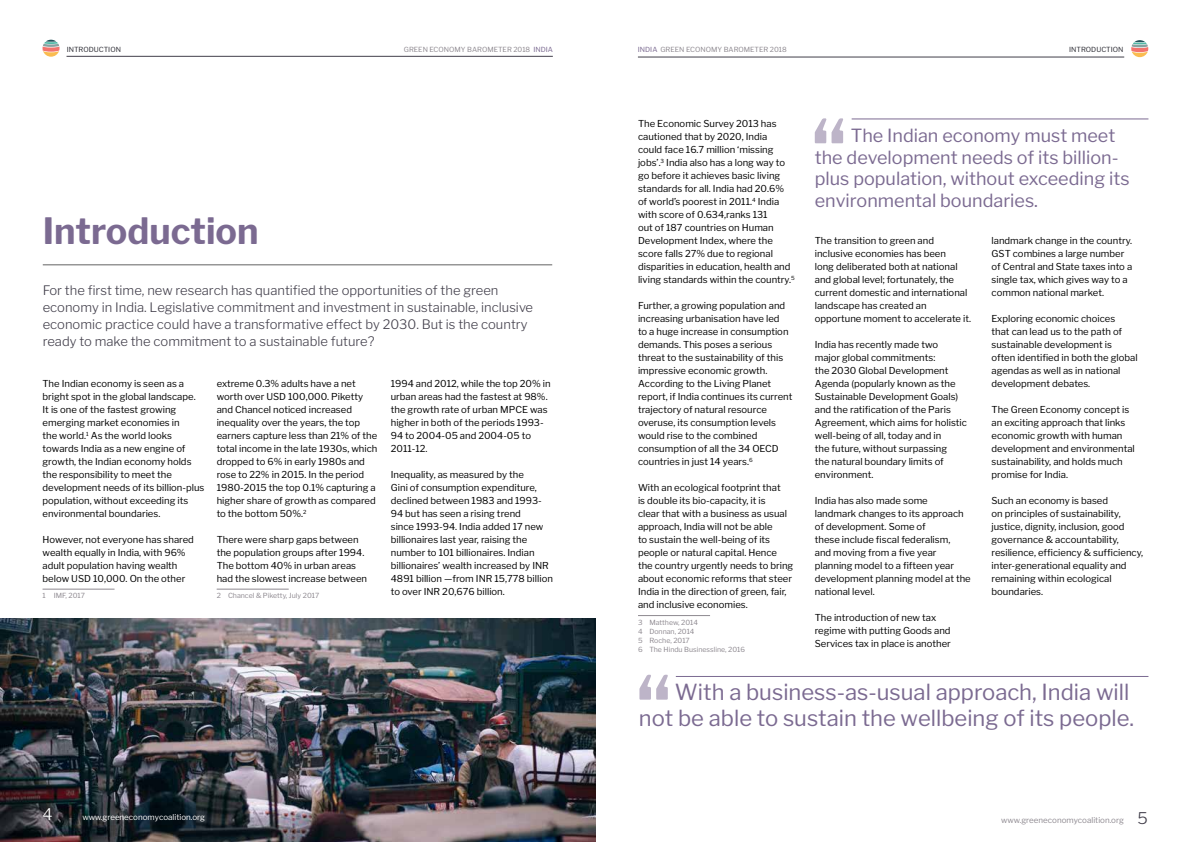
<style>
.page{position:relative;width:1191px;height:842px;background:#fff}
.page>*{position:absolute;margin:0;border:0;box-sizing:border-box;transform-origin:0 0}
.t1{font:700 36px "Libre Franklin";color:#7b6a91}
.t2{font:22px/26.4px "Libre Franklin";color:#7b6a91;text-align:right}
.t3{font:18px/21.6px "Libre Franklin";color:#7b6a91}
.t4{font:300 16px "Libre Franklin";color:#fff}
.t5{font:300 13px/17px "Libre Franklin";color:#413e4a}
.t6{font:9.5px/13px "Libre Franklin";color:#000}
.t7{font:8px "Libre Franklin";color:#8e8990}
.t8{font:8px "Libre Franklin";color:#fff}
.t9{font:7px/9px "Libre Franklin";color:#8e8990}
.t10{font:7px "Libre Franklin";color:#2d2d35}
.s1{color:#7b6a91}
.s2{font-weight:300;font-size:16px;color:#413e4a}
</style>
<div class="page">
<hr style="left:67px;top:56px;width:486px;height:1px;background:#413e4a">
<hr style="left:638px;top:57px;width:486px;height:1px;background:#413e4a">
<img style="left:0;top:618px;width:595px;height:224px">
<hr style="left:43px;top:589px;width:72px;height:1px;background:#8e8990">
<hr style="left:217px;top:589px;width:72px;height:1px;background:#8e8990">
<svg style="left:639px;top:675px;width:29px;height:25px"></svg>
<hr style="left:676px;top:676px;width:472px;height:1px;background:#7b6a91">
<svg style="left:43px;top:40px;width:17px;height:17px"></svg>
<hr style="left:638px;top:615px;width:72px;height:1px;background:#8e8990">
<svg style="left:1131px;top:40px;width:17px;height:17px"></svg>
<hr style="left:43px;top:265px;width:509px;height:1px;background:#000101">
<hr style="left:851px;top:118px;width:297px;height:1px;background:#7b6a91">
<svg style="left:814px;top:118px;width:29px;height:25px"></svg>
<p class="t10" style="left:67px;top:46px;width:56px">INTRODUCTION</p>
<p class="t9" style="left:404px;top:45px;width:150px">GREEN ECONOMY BAROMETER 2018 <span class="s1">INDIA</span></p>
<p class="t9" style="left:638px;top:45px;width:150px"><span class="s1">INDIA</span> GREEN ECONOMY BAROMETER 2018</p>
<p class="t10" style="left:1069px;top:45px;width:56px">INTRODUCTION</p>
<h1 class="t1" style="left:43px;top:209px;width:217px">Introduction</h1>
<p class="t5" style="left:43px;top:282px;width:492px">For the first time, new research has quantified the opportunities of the green economy in India. Legislative commitment and investment in sustainable, inclusive economic practice could have a transformative effect by 2030. But is the country ready to make the commitment to a sustainable future?</p>
<p class="t6" style="left:43px;top:377px;width:163px">The Indian economy is seen as a bright spot in the global landscape.<br>It is one of the fastest growing emerging market economies in<br>the world.<sup>1</sup> As the world looks towards India as a new engine of growth, the Indian economy holds the responsibility to meet the development needs of its billion-plus population, without exceeding its environmental boundaries.</p>
<p class="t6" style="left:43px;top:533px;width:153px">However, not everyone has shared wealth equally in India, with 96% adult population having wealth below USD 10,000. On the other</p>
<p class="t9" style="left:43px;top:591px;width:44px">1 IMF, 2017</p>
<p class="t6" style="left:217px;top:377px;width:162px">extreme 0.3% adults have a net worth over USD 100,000. Piketty and Chancel noticed increased inequality over the years, the top earners capture less than 21% of the total income in the late 1930s, which dropped to 6% in early 1980s and rose to 22% in 2015. In the period<br>1980-2015 the top 0.1% capturing a higher share of growth as compared to the bottom 50%.<sup>2</sup></p>
<p class="t6" style="left:217px;top:533px;width:152px">There were sharp gaps between the population groups after 1994.<br>The bottom 40% in urban areas had the slowest increase between</p>
<p class="t9" style="left:217px;top:591px;width:104px">2 Chancel &amp; Piketty, July 2017</p>
<p class="t6" style="left:391px;top:377px;width:161px">1994 and 2012, while the top 20% in urban areas had the fastest at 98%. the growth rate of urban MPCE was higher in both of the periods 1993-<br>94 to 2004-05 and 2004-05 to<br>2011-12.</p>
<p class="t6" style="left:391px;top:468px;width:164px">Inequality, as measured by the<br>Gini of consumption expenditure, declined between 1983 and 1993- 94 but has seen a rising trend<br>since 1993-94. India added 17 new billionaires last year, raising the number to 101 billionaires. Indian billionaires’ wealth increased by INR 4891 billion —from INR 15,778 billion to over INR 20,676 billion.</p>
<p class="t6" style="left:638px;top:117px;width:158px">The Economic Survey 2013 has cautioned that by 2020, India<br>could face 16.7 million ‘missing jobs’.<sup>3</sup> India also has a long way to go before it achieves basic living standards for all. India had 20.6% of world’s poorest in 2011.<sup>4</sup> India with score of 0.634,ranks 131<br>out of 187 countries on Human<br>Development Index, where the score falls 27% due to regional disparities in education, health and living standards within the country.<sup>5</sup></p>
<p class="t6" style="left:638px;top:299px;width:156px">Further, a growing population and increasing urbanisation have led<br>to a huge increase in consumption demands. This poses a serious threat to the sustainability of this impressive economic growth.<br>According to the Living Planet report, if India continues its current trajectory of natural resource overuse, its consumption levels would rise to the combined consumption of all the 34 OECD countries in just 14 years.<sup>6</sup></p>
<p class="t6" style="left:638px;top:481px;width:157px">With an ecological footprint that<br>is double its bio-capacity, it is<br>clear that with a business as usual approach, India will not be able<br>to sustain the well-being of its people or natural capital. Hence the country urgently needs to bring about economic reforms that steer India in the direction of green, fair, and inclusive economies.</p>
<p class="t9" style="left:638px;top:617px;width:109px">3 Matthew, 2014<br>4 Donnan, 2014<br>5 Roche, 2017<br>6 The Hindu Businessline, 2016</p>
<h3 class="t3" style="left:814px;top:125px;width:316px;text-indent:36px">The Indian economy must meet the development needs of its billion&shy;plus population, without exceeding its environmental boundaries.</h3>
<p class="t6" style="left:814px;top:234px;width:158px">The transition to green and inclusive economies has been<br>long deliberated both at national and global level; fortunately, the current domestic and international landscape has created an opportune moment to accelerate it.</p>
<p class="t6" style="left:814px;top:338px;width:154px">India has recently made two<br>major global commitments:<br>the 2030 Global Development<br>Agenda (popularly known as the<br>Sustainable Development Goals) and the ratification of the Paris<br>Agreement, which aims for holistic well-being of all, today and in<br>the future, without surpassing<br>the natural boundary limits of environment.</p>
<p class="t6" style="left:814px;top:494px;width:157px">India has also made some landmark changes to its approach of development. Some of<br>these include fiscal federalism,<br>and moving from a five year planning model to a fifteen year development planning model at the national level.</p>
<p class="t6" style="left:814px;top:611px;width:138px">The introduction of new tax regime with putting Goods and<br>Services tax in place is another</p>
<p class="t6" style="left:991px;top:234px;width:142px">landmark change in the country.<br>GST combines a large number of Central and State taxes into a single tax, which gives way to a common national market.</p>
<p class="t6" style="left:991px;top:312px;width:148px">Exploring economic choices<br>that can lead us to the path of sustainable development is often identified in both the global agendas as well as in national development debates.</p>
<p class="t6" style="left:991px;top:403px;width:145px">The Green Economy concept is an exciting approach that links economic growth with human development and environmental sustainability, and holds much promise for India.</p>
<p class="t6" style="left:991px;top:494px;width:153px">Such an economy is based<br>on principles of sustainability, justice, dignity, inclusion, good governance &amp; accountability, resilience, efficiency &amp; sufficiency, inter-generational equality and remaining within ecological boundaries.</p>
<h2 class="t2" style="left:639px;top:678px;width:496px">With a business-as-usual approach, India will<br>not be able to sustain the wellbeing of its people.</h2>
<h3 class="t4" style="left:42px;top:804px;width:12px">4</h3>
<p class="t8" style="left:82px;top:812px;width:124px">www.greeneconomycoalition.org</p>
<p class="t7" style="left:1001px;top:815px;width:148px">www.greeneconomycoalition.org <span class="s2">5</span></p>
</div>
